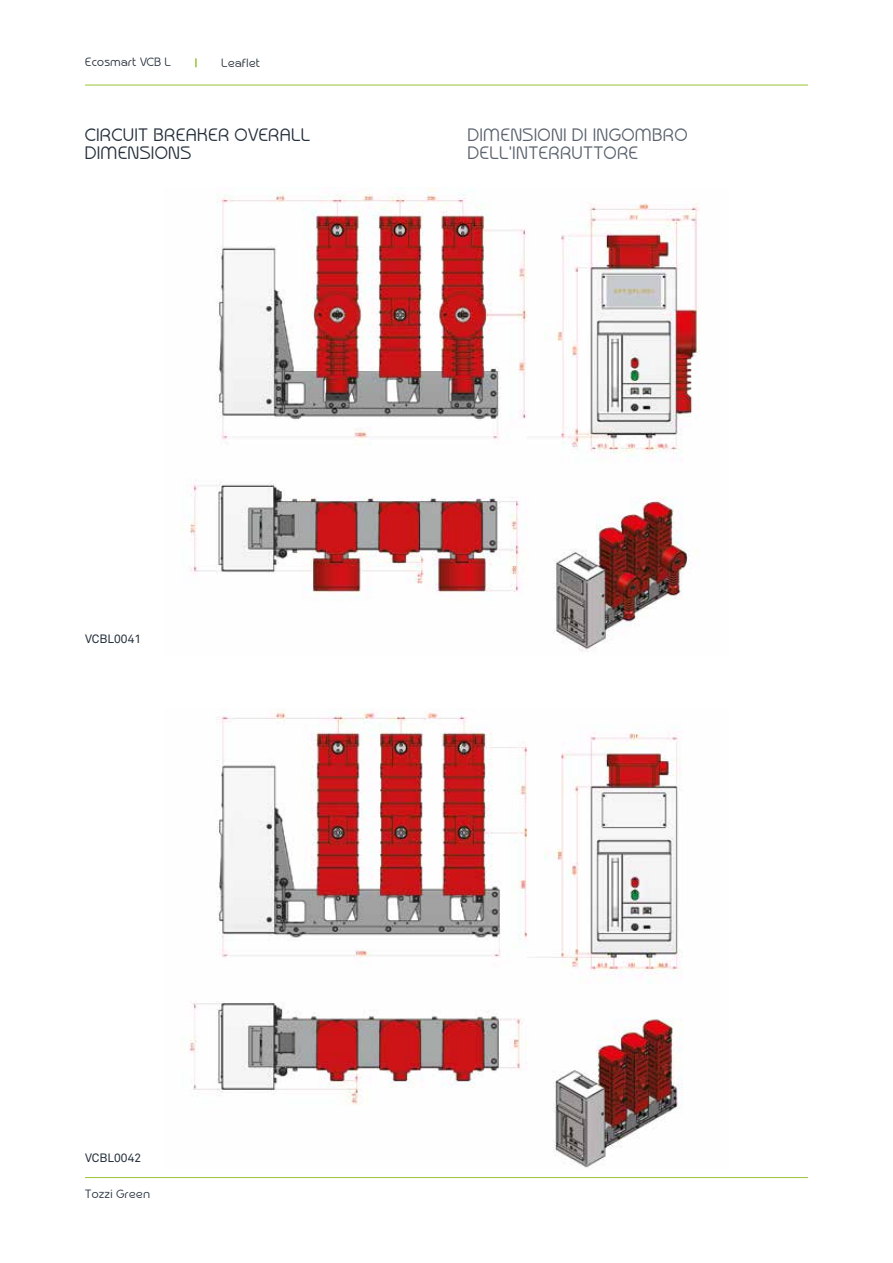
<style>
.page{position:relative;width:893px;height:1263px;background:#fff}
.page>*{position:absolute;margin:0;border:0;box-sizing:border-box;transform-origin:0 0}
.t1{font:18px/18px "Typografix";letter-spacing:.05em;color:#5a626e}
.t2{font:18px/18px "Typografix";letter-spacing:.05em;color:#25303b}
.t3{font:12px "Typografix";letter-spacing:.05em;color:#25303b}
.t4{font:12px "Akkurat";color:#25303b}
</style>
<div class="page">
<hr style="left:85px;top:85px;width:723px;height:1px;background:#9ac437">
<svg style="left:195px;top:58px;width:2px;height:9px"></svg>
<hr style="left:85px;top:1177px;width:723px;height:1px;background:#9ac437">
<img style="left:181px;top:187px;width:519px;height:464px">
<img style="left:189px;top:710px;width:494px;height:458px">
<p class="t3" style="left:85px;top:54px;width:87px">Ecosmart VCB L</p>
<p class="t3" style="left:222px;top:54px;width:40px">Leaflet</p>
<p class="t2" style="left:85px;top:124px;width:226px">CIRCUIT BREAKER OVERALL<br>DIMENSIONS</p>
<p class="t1" style="left:468px;top:124px;width:221px">DIMENSIONI DI INGOMBRO<br>DELL’INTERRUTTORE</p>
<p class="t4" style="left:85px;top:632px;width:58px">VCBL0041</p>
<p class="t4" style="left:85px;top:1150px;width:58px">VCBL0042</p>
<p class="t3" style="left:85px;top:1185px;width:66px">Tozzi Green</p>
</div>
